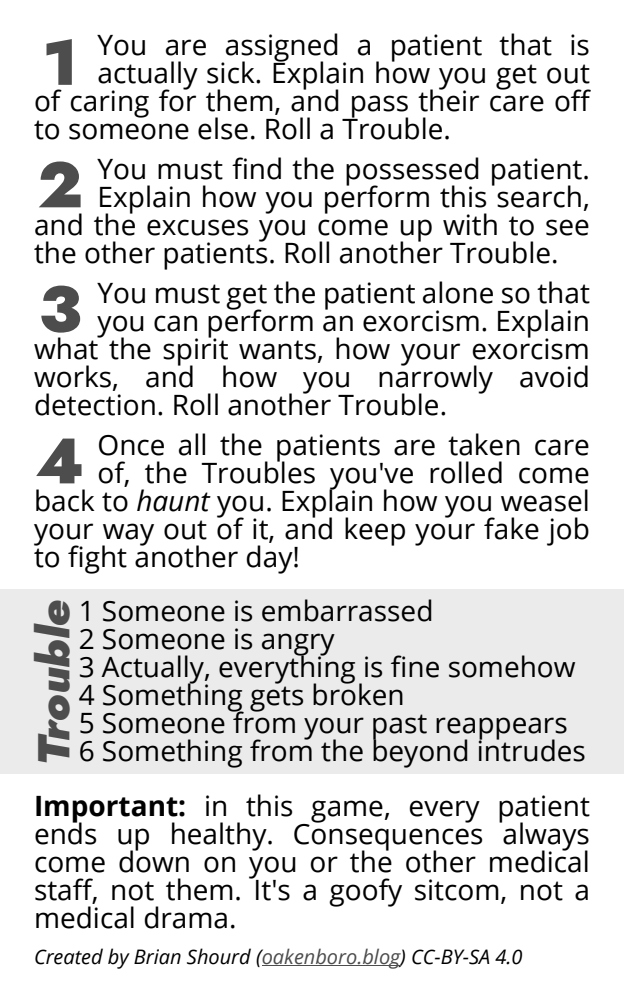
<style>
.page{position:relative;width:624px;height:998px;background:#fff}
.page>*{position:absolute;margin:0;border:0;box-sizing:border-box;transform-origin:0 0}
.t1{font:900 64px/124px "Jost";color:#4d4d4d}
.t2{font:italic 900 45.2px "Jost";color:#4d4d4d}
.t3{font:28px/28px "Open Sans";color:#000}
.t4{font:italic 20px "Open Sans";color:#000}
.s1{font-style:italic}
.s2{font-weight:700}
.s3{color:#4d4d4d}
</style>
<div class="page">
<div style="left:0;top:589px;width:624px;height:185px;background:#ebebeb"></div>
<hr style="left:262px;top:965px;width:138px;height:1px;background:#4d4d4d">
<p class="t3" style="left:98px;top:34px;width:494px">You are assigned a patient that is</p>
<p class="t3" style="left:98px;top:62px;width:494px">actually sick. Explain how you get out</p>
<p class="t3" style="left:34px;top:90px;width:558px">of caring for them, and pass their care off</p>
<p class="t3" style="left:34px;top:118px;width:418px">to someone else. Roll a Trouble.</p>
<p class="t3" style="left:98px;top:158px;width:494px">You must find the possessed patient.</p>
<p class="t3" style="left:98px;top:186px;width:494px">Explain how you perform this search,</p>
<p class="t3" style="left:34px;top:214px;width:557px">and the excuses you come up with to see</p>
<p class="t3" style="left:34px;top:242px;width:526px">the other patients. Roll another Trouble.</p>
<p class="t3" style="left:98px;top:282px;width:494px">You must get the patient alone so that</p>
<p class="t3" style="left:98px;top:310px;width:494px">you can perform an exorcism. Explain</p>
<p class="t3" style="left:34px;top:338px;width:557px">what the spirit wants, how your exorcism</p>
<p class="t3" style="left:34px;top:366px;width:557px">works, and how you narrowly avoid</p>
<p class="t3" style="left:34px;top:394px;width:414px">detection. Roll another Trouble.</p>
<p class="t3" style="left:98px;top:434px;width:494px">Once all the patients are taken care</p>
<p class="t3" style="left:98px;top:462px;width:494px">of, the Troubles you've rolled come</p>
<p class="t3" style="left:34px;top:490px;width:557px">back to <span class="s1">haunt</span> you. Explain how you weasel</p>
<p class="t3" style="left:34px;top:518px;width:557px">your way out of it, and keep your fake job</p>
<p class="t3" style="left:34px;top:546px;width:267px">to fight another day!</p>
<h1 class="t1" style="left:43px;top:1px;width:36px">1</h1>
<h1 class="t1" style="left:37px;top:123px;width:47px">2<br>3</h1>
<h1 class="t1" style="left:36px;top:399px;width:51px">4</h1>
<h2 class="t2" style="left:21px;top:765px;width:167px;rotate:-90deg">Trouble</h2>
<p class="t3" style="left:79px;top:600px;width:498px">1 Someone is embarrassed<br>2 Someone is angry<br>3 Actually, everything is fine somehow<br>4 Something gets broken<br>5 Someone from your past reappears</p>
<p class="t3" style="left:79px;top:740px;width:508px">6 Something from the beyond intrudes</p>
<p class="t3" style="left:34px;top:794px;width:557px;text-align:justify"><span class="s2">Important:</span> in this game, every patient ends up healthy. Consequences always come down on you or the other medical staff, not them. It's a goofy sitcom, not a medical drama.</p>
<p class="t4" style="left:34px;top:948px;width:490px">Created by Brian Shourd (<span class="s3">oakenboro.blog</span>) CC-BY-SA 4.0</p>
</div>
